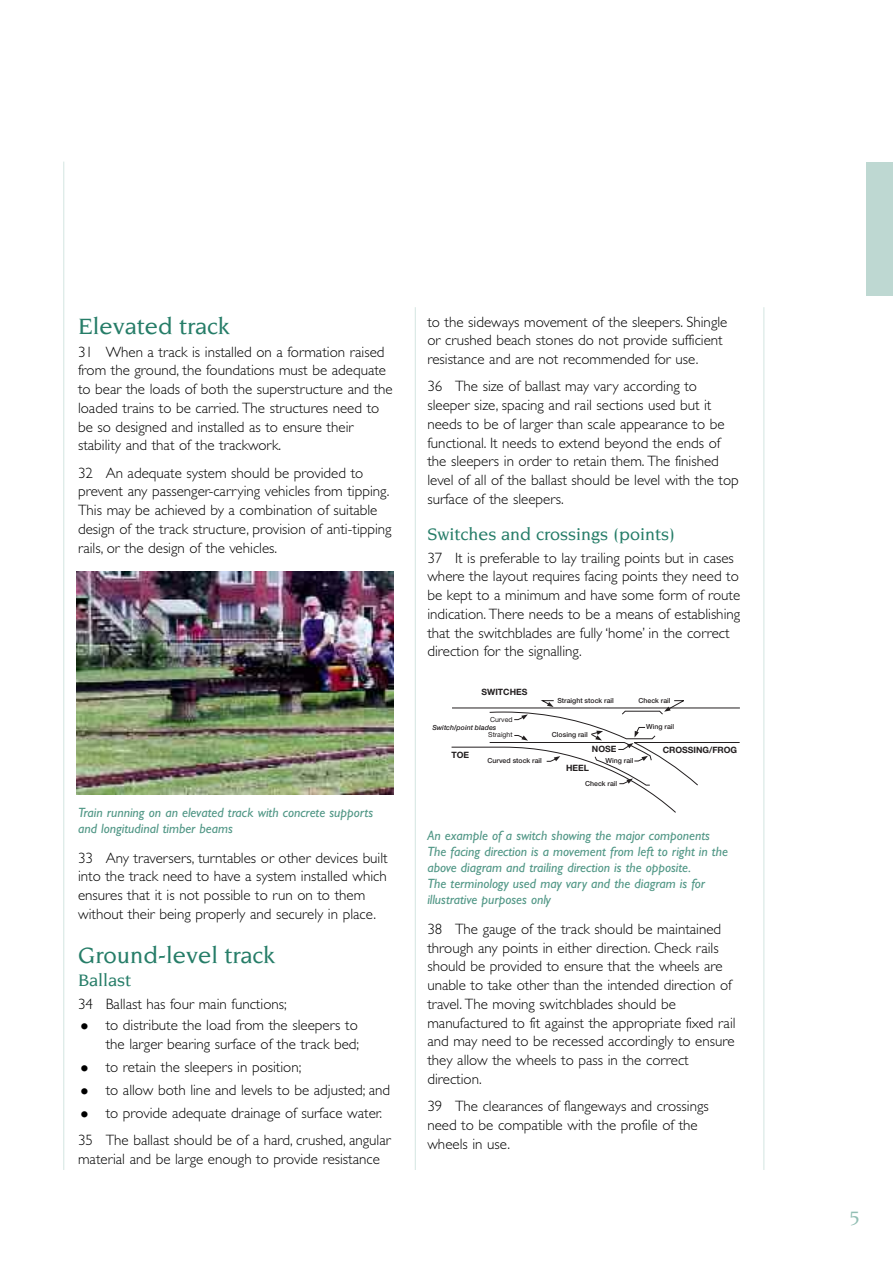
<style>
.page{position:relative;width:893px;height:1263px;background:#fff}
.page>*{position:absolute;margin:0;border:0;box-sizing:border-box;transform-origin:0 0}
.t1{font:500 24px "Novarese";color:#267d68}
.t2{font:500 21px "Novarese";color:#92beb3}
.t3{font:500 18px "Novarese";color:#267d68}
.t4{font:300 15px/18.8px "Gill Sans";color:#000}
.t5{font:italic 13.5px/16.2px "Gill Sans";color:#519786}
.t6{font:700 8.7px "Helvetica Neue";color:#231f20}
.t7{font:500 6.9px "Helvetica Neue";color:#231f20}
.t8{font:italic 500 6.9px "Helvetica Neue";color:#231f20}
.t9{font:6.9px/14.9px "Helvetica Neue";color:#231f20}
.s1{font-size:25.5px}
</style>
<div class="page">
<div style="left:866px;top:162px;width:27px;height:133px;background:#bed8d2"></div>
<hr style="left:64px;top:162px;width:1px;height:1008px;background:#d4e5e1">
<hr style="left:415px;top:307px;width:1px;height:863px;background:#d4e5e1">
<hr style="left:764px;top:307px;width:1px;height:863px;background:#d4e5e1">
<img style="left:77px;top:572px;width:316px;height:222px">
<svg style="left:451px;top:700px;width:289px;height:113px"></svg>
<h1 class="t1" style="left:78px;top:316px;width:153px">Elevated track</h1>
<p class="t4" style="left:78px;top:342px;width:316px">31 When a track is installed on a formation raised from the ground, the foundations must be adequate to bear the loads of both the superstructure and the loaded trains to be carried. The structures need to be so designed and installed as to ensure their stability and that of the trackwork.</p>
<p class="t4" style="left:78px;top:463px;width:315px">32 An adequate system should be provided to prevent any passenger-carrying vehicles from tipping.<br>This may be achieved by a combination of suitable design of the track structure, provision of anti-tipping rails, or the design of the vehicles.</p>
<p class="t5" style="left:78px;top:804px;width:297px">Train running on an elevated track with concrete supports and longitudinal timber beams</p>
<p class="t4" style="left:78px;top:848px;width:311px">33 Any traversers, turntables or other devices built into the track need to have a system installed which ensures that it is not possible to run on to them without their being properly and securely in place.</p>
<h1 class="t1" style="left:78px;top:945px;width:199px">Ground-level track</h1>
<p class="t3" style="left:78px;top:973px;width:54px">Ballast</p>
<p class="t4" style="left:78px;top:994px;width:210px">34 Ballast has four main functions;</p>
<p class="t4" style="left:78px;top:1015px;width:283px;text-align:right"><span class="s1">•</span> to distribute the load from the sleepers to the larger bearing surface of the track bed;</p>
<p class="t4" style="left:78px;top:1057px;width:225px"><span class="s1">•</span> to retain the sleepers in position;</p>
<p class="t4" style="left:78px;top:1080px;width:314px"><span class="s1">•</span> to allow both line and levels to be adjusted; and</p>
<p class="t4" style="left:78px;top:1099px;width:314px;line-height:27.3px"><span class="s1">•</span> to provide adequate drainage of surface water.<br>35 The ballast should be of a hard, crushed, angular</p>
<p class="t4" style="left:78px;top:1149px;width:303px">material and be large enough to provide resistance</p>
<p class="t4" style="left:427px;top:312px;width:302px">to the sideways movement of the sleepers. Shingle or crushed beach stones do not provide sufficient resistance and are not recommended for use.</p>
<p class="t4" style="left:427px;top:377px;width:313px">36 The size of ballast may vary according to sleeper size, spacing and rail sections used but it needs to be of larger than scale appearance to be functional. It needs to extend beyond the ends of the sleepers in order to retain them. The finished level of all of the ballast should be level with the top surface of the sleepers.</p>
<p class="t3" style="left:427px;top:526px;width:249px">Switches and crossings (points)</p>
<p class="t4" style="left:427px;top:548px;width:314px">37 It is preferable to lay trailing points but in cases where the layout requires facing points they need to be kept to a minimum and have some form of route indication. There needs to be a means of establishing that the switchblades are fully ‘home’ in the correct direction for the signalling.</p>
<p class="t6" style="left:481px;top:686px;width:47px">SWITCHES</p>
<p class="t7" style="left:557px;top:698px;width:58px">Straight stock rail</p>
<p class="t7" style="left:639px;top:698px;width:34px">Check rail</p>
<p class="t9" style="left:488px;top:713px;width:26px">Curved<br>Straight</p>
<p class="t8" style="left:432px;top:724px;width:65px">Switch/point blades</p>
<p class="t6" style="left:452px;top:749px;width:19px">TOE</p>
<p class="t7" style="left:552px;top:732px;width:37px">Closing rail</p>
<p class="t6" style="left:592px;top:744px;width:26px">NOSE</p>
<p class="t7" style="left:487px;top:758px;width:56px">Curved stock rail</p>
<p class="t7" style="left:606px;top:758px;width:29px">Wing rail</p>
<p class="t6" style="left:566px;top:762px;width:24px">HEEL</p>
<p class="t7" style="left:585px;top:781px;width:34px">Check rail</p>
<p class="t7" style="left:646px;top:724px;width:29px">Wing rail</p>
<p class="t6" style="left:663px;top:744px;width:76px">CROSSING/FROG</p>
<p class="t5" style="left:427px;top:827px;width:302px">An example of a switch showing the major components The facing direction is a movement from left to right in the above diagram and trailing direction is the opposite.<br>The terminology used may vary and the diagram is for illustrative purposes only</p>
<p class="t4" style="left:427px;top:919px;width:310px">38 The gauge of the track should be maintained through any points in either direction. Check rails should be provided to ensure that the wheels are unable to take other than the intended direction of travel. The moving switchblades should be manufactured to fit against the appropriate fixed rail and may need to be recessed accordingly to ensure they allow the wheels to pass in the correct direction.</p>
<p class="t4" style="left:427px;top:1096px;width:283px">39 The clearances of flangeways and crossings need to be compatible with the profile of the wheels in use.</p>
<h2 class="t2" style="left:850px;top:1209px;width:12px">5</h2>
</div>
